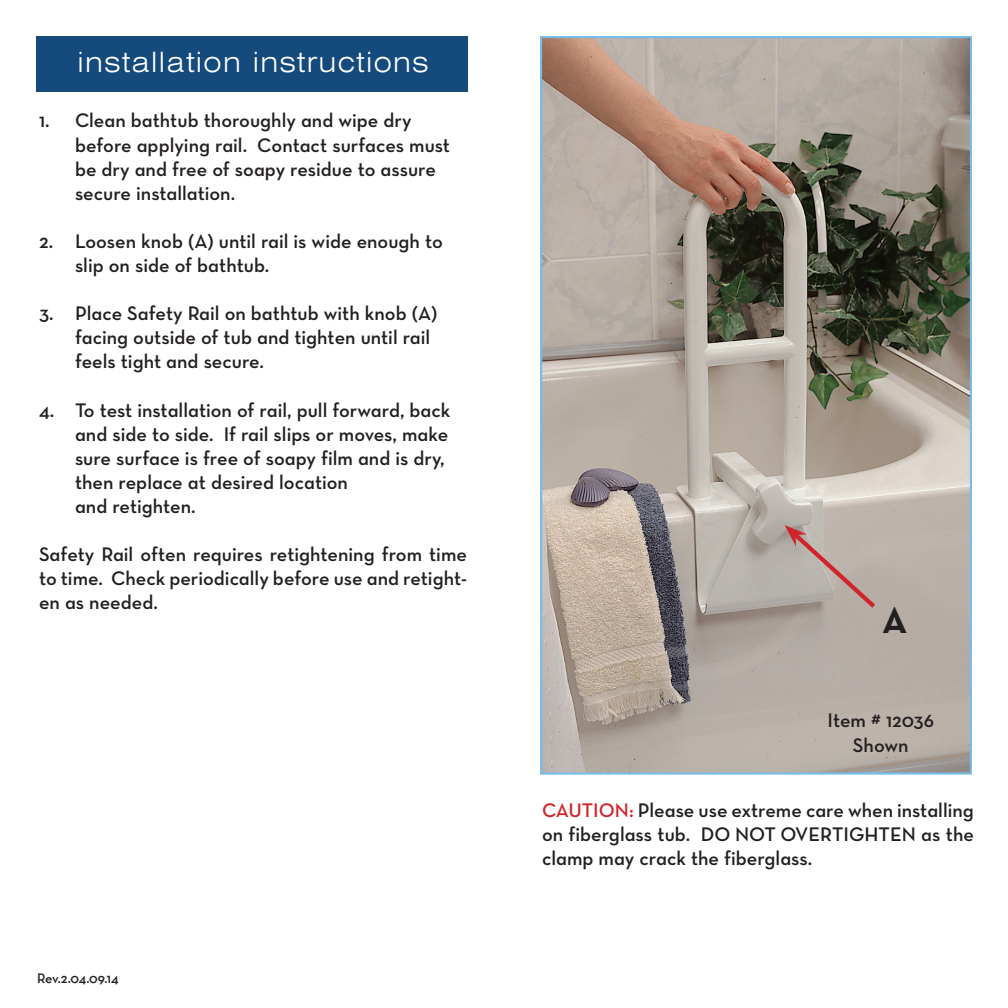
<style>
.page{position:relative;width:1008px;height:1008px;background:#fff}
.page>*{position:absolute;margin:0;border:0;box-sizing:border-box;transform-origin:0 0}
.t1{font:700 38.2px "Neutraface Text TT";color:#231f20}
.t2{font:300 expanded 28px "Swiss 721 BT";letter-spacing:.05em;color:#fff}
.t3{font:20px/24px "Neutraface Text Demi Alt";color:#231f20}
.Copy_of_Normal{font:14px "Neutraface Text TT Demi Alt";letter-spacing:-.015em;color:#231f20}
.s1{color:#d1232a}
</style>
<div class="page">
<div style="left:36px;top:36px;width:432px;height:56px;background:#144a7c"></div>
<img style="left:543px;top:39px;width:426px;height:733px">
<div style="left:540px;top:36px;width:432px;height:739px;border:2px solid #78bde8"></div>
<svg style="left:785px;top:525px;width:95px;height:87px;background:#b9a5a0"></svg>
<p class="t2" style="left:78px;top:45px;width:352px">installation instructions</p>
<p class="t3" style="left:75px;top:108px;width:377px;text-indent:-36px">1. Clean bathtub thoroughly and wipe dry before applying rail. Contact surfaces must be dry and free of soapy residue to assure secure installation.</p>
<p class="t3" style="left:75px;top:229px;width:369px;text-indent:-36px">2. Loosen knob (A) until rail is wide enough to slip on side of bathtub.</p>
<p class="t3" style="left:75px;top:301px;width:364px;text-indent:-36px">3. Place Safety Rail on bathtub with knob (A) facing outside of tub and tighten until rail feels tight and secure.</p>
<p class="t3" style="left:75px;top:398px;width:377px;text-indent:-36px">4. To test installation of rail, pull forward, back and side to side. If rail slips or moves, make sure surface is free of soapy film and is dry, then replace at desired location<br>and retighten.</p>
<p class="t3" style="left:39px;top:542px;width:430px;text-align:justify">Safety Rail often requires retightening from time to time. Check periodically before use and retight&shy;en as needed.</p>
<p class="Copy_of_Normal" style="left:37px;top:969px;width:83px">Rev.2.04.09.14</p>
<p class="t1" style="left:882px;top:596px;width:27px">A</p>
<p class="t3" style="left:828px;top:708px;width:108px;text-align:center">Item # 12036<br>Shown</p>
<p class="t3" style="left:542px;top:798px;width:433px;text-align:justify"><span class="s1">CAUTION:</span> Please use extreme care when installing on fiberglass tub. DO NOT OVERTIGHTEN as the clamp may crack the fiberglass.</p>
</div>
